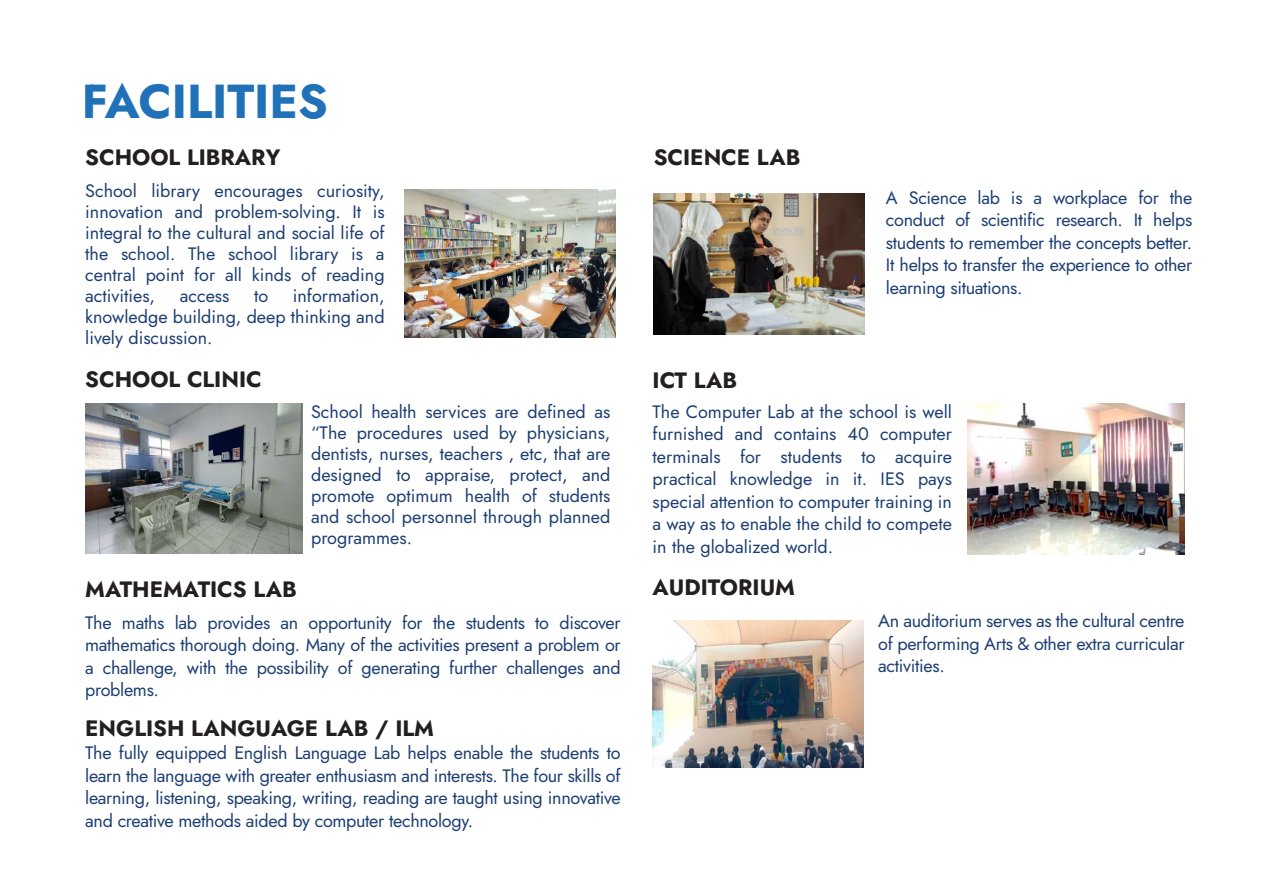
<style>
.page{position:relative;width:1263px;height:893px;background:#fff}
.page>*{position:absolute;margin:0;border:0;box-sizing:border-box;transform-origin:0 0}
.t1{font:47.7px "Jost";color:#2071b7}
.t2{font:22.2px "Jost";color:#231f20}
.t3{font:18px/22.5px "Jost";letter-spacing:-.015em;color:#1d3f73;text-align:justify}
</style>
<div class="page">
<img style="left:404px;top:190px;width:211px;height:147px">
<img style="left:654px;top:193px;width:211px;height:141px">
<img style="left:85px;top:404px;width:217px;height:150px">
<img style="left:653px;top:620px;width:211px;height:148px">
<img style="left:968px;top:404px;width:216px;height:150px">
<h1 class="t1" style="left:82px;top:69px;width:248px">FACILITIES</h1>
<p class="t2" style="left:85px;top:142px;width:197px">SCHOOL LIBRARY</p>
<p class="t3" style="left:85px;top:180px;width:301px;line-height:21px">School library encourages curiosity, innovation and problem-solving. It is integral to the cultural and social life of the school. The school library is a central point for all kinds of reading activities,</p>
<p class="t3" style="left:85px;top:285px;width:301px;line-height:21px;text-indent:208px">information, knowledge building, deep thinking and lively discussion.</p>
<p class="t3" style="left:180px;top:284px;width:51px">access</p>
<p class="t3" style="left:254px;top:284px;width:16px">to</p>
<p class="t2" style="left:85px;top:364px;width:178px">SCHOOL CLINIC</p>
<p class="t2" style="left:85px;top:574px;width:213px">MATHEMATICS LAB</p>
<p class="t3" style="left:311px;top:401px;width:301px;line-height:21px">School health services are defined as “The procedures used by physicians, dentists, nurses, teachers , etc, that are designed to appraise, protect, and promote optimum health of students and school personnel through planned programmes.</p>
<p class="t3" style="left:85px;top:612px;width:537px">The maths lab provides an opportunity for the students to discover mathematics thorough doing. Many of the activities present a problem or a challenge, with the possibility of generating further challenges and problems.</p>
<p class="t2" style="left:85px;top:713px;width:350px">ENGLISH LANGUAGE LAB / ILM</p>
<p class="t3" style="left:85px;top:742px;width:537px">The fully equipped English Language Lab helps enable the students to learn the language with greater enthusiasm and interests. The four skills of learning, listening, speaking, writing, reading are taught using innovative and creative methods aided by computer technology.</p>
<p class="t2" style="left:654px;top:142px;width:148px">SCIENCE LAB</p>
<p class="t2" style="left:653px;top:365px;width:86px">ICT LAB</p>
<p class="t3" style="left:886px;top:186px;width:308px">A Science lab is a workplace for the conduct of scientific research. It helps students to remember the concepts better.<br>It helps to transfer the experience to other learning situations.</p>
<p class="t3" style="left:653px;top:401px;width:301px">The Computer Lab at the school is well furnished and contains 40 computer terminals for students to acquire practical knowledge in it. IES pays special attention to computer training in a way as to enable the child to compete in the globalized world.</p>
<p class="t2" style="left:653px;top:572px;width:144px">AUDITORIUM</p>
<p class="t3" style="left:878px;top:610px;width:308px">An auditorium serves as the cultural centre of performing Arts &amp; other extra curricular activities.</p>
</div>
